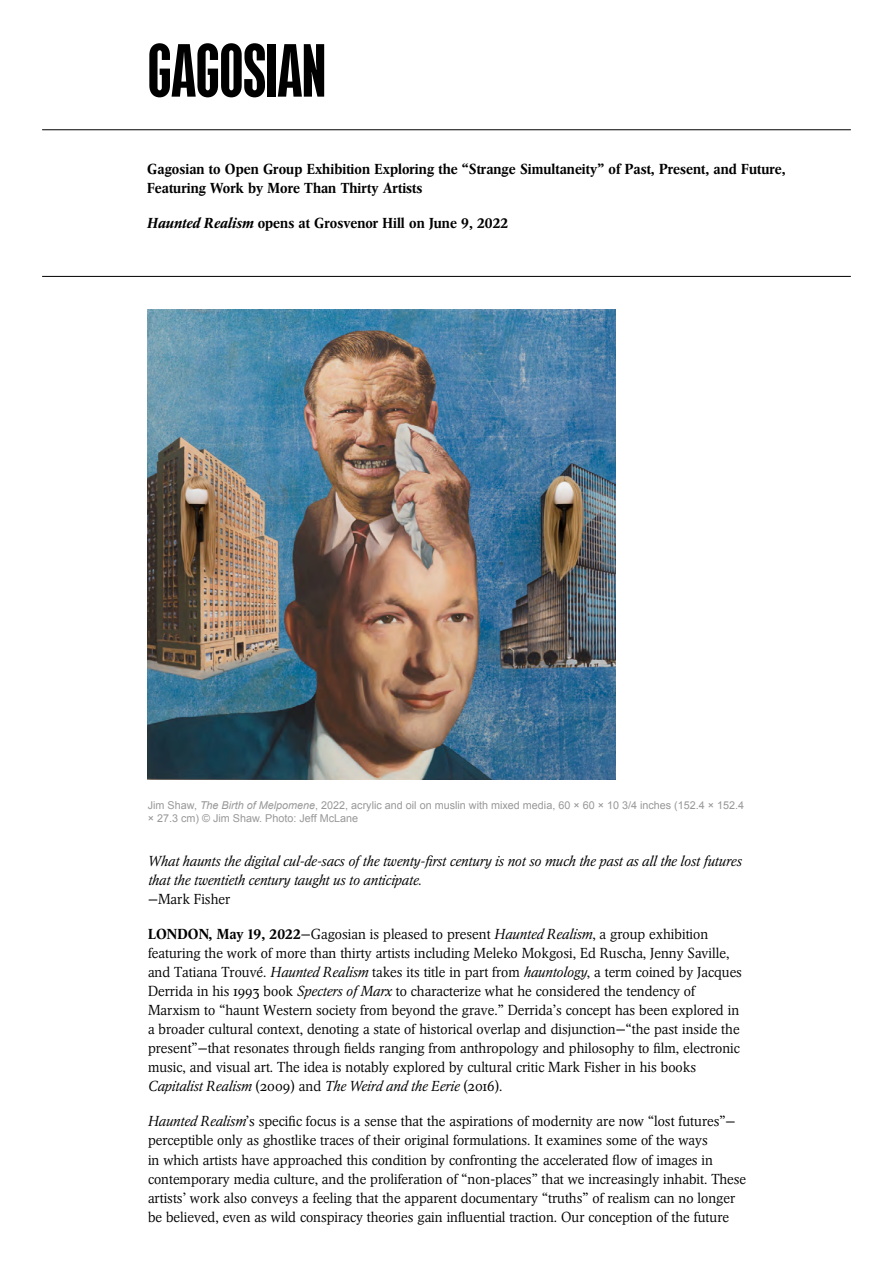
<style>
.page{position:relative;width:893px;height:1263px;background:#fff}
.page>*{position:absolute;margin:0;border:0;box-sizing:border-box;transform-origin:0 0}
.t1{font:75px "GAGOSIANHEADLINE";color:#000}
.t2{font:300 14.4px/19px "Arena New BQ";letter-spacing:.005em;color:#000}
.t3{font:500 14.4px/19px "Arena New BQ";letter-spacing:.005em;color:#000}
.t4{font:italic 300 14.4px/19px "Arena New BQ";letter-spacing:.005em;color:#000}
.t5{font:10.8px/12.9px "Arial";color:#989899}
.s1{font-style:italic}
.s2{font-weight:500}
</style>
<div class="page">
<hr style="left:42px;top:129px;width:809px;height:1px;background:#000">
<img style="left:147px;top:310px;width:468px;height:469px">
<hr style="left:42px;top:276px;width:809px;height:1px;background:#000">
<h1 class="t1" style="left:148px;top:39px;width:180px">GAGOSIAN</h1>
<p class="t3" style="left:147px;top:159px;width:640px">Gagosian to Open Group Exhibition Exploring the “Strange Simultaneity” of Past, Present, and Future,<br>Featuring Work by More Than Thirty Artists</p>
<p class="t3" style="left:147px;top:213px;width:363px"><span class="s1">Haunted Realism</span> opens at Grosvenor Hill on June 9, 2022</p>
<p class="t5" style="left:148px;top:799px;width:598px">Jim Shaw, <span class="s1">The Birth of Melpomene</span>, 2022, acrylic and oil on muslin with mixed media, 60 × 60 × 10 3/4 inches (152.4 × 152.4 × 27.3 cm) © Jim Shaw. Photo: Jeff McLane</p>
<p class="t4" style="left:148px;top:852px;width:595px">What haunts the digital cul-de-sacs of the twenty-first century is not so much the past as all the lost futures that the twentieth century taught us to anticipate.</p>
<p class="t2" style="left:148px;top:890px;width:84px">—Mark Fisher</p>
<p class="t2" style="left:148px;top:925px;width:595px"><span class="s2">LONDON, May 19, 2022</span>—Gagosian is pleased to present <span class="s1">Haunted Realism</span>, a group exhibition featuring the work of more than thirty artists including Meleko Mokgosi, Ed Ruscha, Jenny Saville, and Tatiana Trouvé. <span class="s1">Haunted Realism</span> takes its title in part from <span class="s1">hauntology</span>, a term coined by Jacques Derrida in his 1993 book <span class="s1">Specters of Marx</span> to characterize what he considered the tendency of Marxism to “haunt Western society from beyond the grave.” Derrida’s concept has been explored in a broader cultural context, denoting a state of historical overlap and disjunction—“the past inside the present”—that resonates through fields ranging from anthropology and philosophy to film, electronic music, and visual art. The idea is notably explored by cultural critic Mark Fisher in his books <span class="s1">Capitalist Realism</span> (2009) and <span class="s1">The Weird and the Eerie</span> (2016).</p>
<p class="t2" style="left:148px;top:1112px;width:600px"><span class="s1">Haunted Realism</span>’s specific focus is a sense that the aspirations of modernity are now “lost futures”— perceptible only as ghostlike traces of their original formulations. It examines some of the ways<br>in which artists have approached this condition by confronting the accelerated flow of images in contemporary media culture, and the proliferation of “non-places” that we increasingly inhabit. These artists’ work also conveys a feeling that the apparent documentary “truths” of realism can no longer be believed, even as wild conspiracy theories gain influential traction. Our conception of the future</p>
</div>
